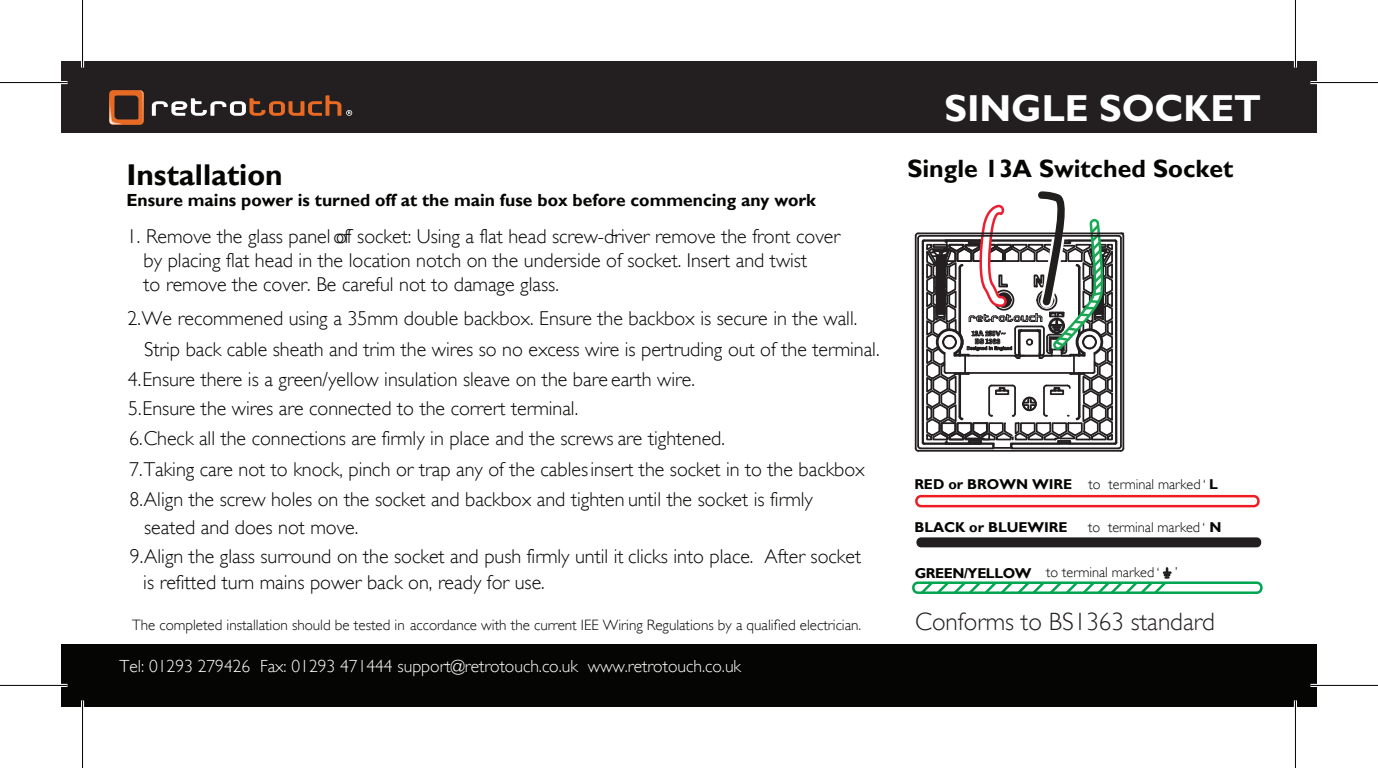
<style>
.page{position:relative;width:1378px;height:768px;background:#fff}
.page>*{position:absolute;margin:0;border:0;box-sizing:border-box;transform-origin:0 0}
.t1{font:700 37.5px "Gill Sans";color:#fff}
.t2{font:700 30px "Gill Sans";color:#050504}
.t3{font:300 25px "Gill Sans";color:#231f20}
.t4{font:700 25px "Gill Sans";color:#050504}
.t5{font:300 20px/24px "Gill Sans";color:#050504}
.t6{font:300 17.5px "Gill Sans";color:#fff}
.t7{font:700 17.5px "Gill Sans";color:#050504}
.t8{font:300 15px "Gill Sans";color:#050504}
.t9{font:300 14.25px "Gill Sans";color:#050504}
.t10{font:700 14.25px "Gill Sans";color:#050504}
.s1{font-weight:700}
</style>
<div class="page">
<div style="left:61px;top:643px;width:1255px;height:63px;background:#050504"></div>
<div style="left:61px;top:61px;width:1255px;height:72px;background:#231f20"></div>
<svg style="left:152px;top:95px;width:200px;height:21px"></svg>
<svg style="left:109px;top:90px;width:35px;height:35px"></svg>
<svg style="left:915px;top:494px;width:345px;height:14px"></svg>
<svg style="left:916px;top:537px;width:346px;height:10px;background:#2d292a"></svg>
<svg style="left:912px;top:568px;width:351px;height:26px"></svg>
<svg style="left:914px;top:191px;width:211px;height:261px"></svg>
<hr style="left:918px;top:232px;width:205px;height:2px;background:#231f20">
<hr style="left:920px;top:235px;width:198px;height:2px;background:#231f20">
<hr style="left:918px;top:450px;width:202px;height:1px;background:#231f20">
<hr style="left:0;top:81px;width:68px;height:3px;background:#fff">
<hr style="left:1310px;top:81px;width:67px;height:3px;background:#fff">
<hr style="left:0;top:683px;width:68px;height:3px;background:#fff">
<hr style="left:1310px;top:683px;width:67px;height:3px;background:#fff">
<hr style="left:81px;top:0;width:3px;height:67px;background:#fff">
<hr style="left:81px;top:700px;width:3px;height:67px;background:#fff">
<hr style="left:1293px;top:0;width:3px;height:67px;background:#fff">
<hr style="left:1293px;top:700px;width:3px;height:67px;background:#fff">
<hr style="left:0;top:82px;width:68px;height:1px;background:#000">
<hr style="left:1310px;top:82px;width:67px;height:1px;background:#000">
<hr style="left:0;top:684px;width:68px;height:1px;background:#000">
<hr style="left:1310px;top:684px;width:67px;height:1px;background:#000">
<hr style="left:82px;top:0;width:1px;height:67px;background:#000">
<hr style="left:82px;top:700px;width:1px;height:67px;background:#000">
<hr style="left:1294px;top:0;width:1px;height:67px;background:#000">
<hr style="left:1294px;top:700px;width:1px;height:67px;background:#000">
<h2 class="t2" style="left:126px;top:157px;width:158px">Installation</h2>
<p class="t7" style="left:126px;top:190px;width:691px">Ensure mains power is turned off at the main fuse box before commencing any work</p>
<p class="t5" style="left:144px;top:224px;width:698px;text-indent:-17px">1. Remove the glass panel of socket: Using a flat head screw-driver remove the front cover by placing flat head in the location notch on the underside of socket. Insert and twist<br>to remove the cover. Be careful not to damage glass.</p>
<p class="t5" style="left:333px;top:224px;width:17px">of</p>
<p class="t5" style="left:611px;top:221px;width:8px">-</p>
<p class="t5" style="left:144px;top:302px;width:737px;line-height:31px;text-indent:-16px">2. We recommened using a 35mm double backbox. Ensure the backbox is secure in the wall.<br>Strip back cable sheath and trim the wires so no excess wire is pertruding out of the terminal.</p>
<p class="t5" style="left:128px;top:367px;width:568px">4. Ensure there is a green/yellow insulation sleave on the bare earth wire.</p>
<p class="t5" style="left:128px;top:396px;width:451px">5. Ensure the wires are connected to the corrert terminal.</p>
<p class="t5" style="left:129px;top:426px;width:597px">6. Check all the connections are firmly in place and the screws are tightened.</p>
<p class="t5" style="left:129px;top:457px;width:737px">7. Taking care not to knock, pinch or trap any of the cables insert the socket in to the backbox</p>
<p class="t5" style="left:129px;top:487px;width:684px">8. Align the screw holes on the socket and backbox and tighten until the socket is firmly</p>
<p class="t5" style="left:130px;top:544px;width:732px">9. Align the glass surround on the socket and push firmly until it clicks into place. After socket</p>
<p class="t5" style="left:144px;top:515px;width:216px">seated and does not move.</p>
<p class="t5" style="left:143px;top:570px;width:403px">is refitted turn mains power back on, ready for use.</p>
<p class="t8" style="left:132px;top:616px;width:730px">The completed installation should be tested in accordance with the current IEE Wiring Regulations by a qualified electrician.</p>
<p class="t6" style="left:119px;top:655px;width:623px">Tel: 01293 279426 Fax: 01293 471444 support@retrotouch.co.uk www.retrotouch.co.uk</p>
<h1 class="t1" style="left:944px;top:86px;width:318px">SINGLE SOCKET</h1>
<p class="t4" style="left:907px;top:154px;width:327px">Single 13A Switched Socket</p>
<p class="t9" style="left:914px;top:476px;width:305px"><span class="s1">RED or BROWN WIRE</span> to terminal marked ‘ <span class="s1">L</span></p>
<p class="t10" style="left:914px;top:519px;width:155px">BLACK or BLUEWIRE</p>
<p class="t9" style="left:1087px;top:519px;width:135px">to terminal marked ‘ <span class="s1">N</span></p>
<p class="t9" style="left:914px;top:564px;width:264px"><span class="s1">GREEN/YELLOW</span> to terminal marked ‘ ’</p>
<p class="t3" style="left:915px;top:607px;width:301px">Conforms to BS1363 standard</p>
</div>
